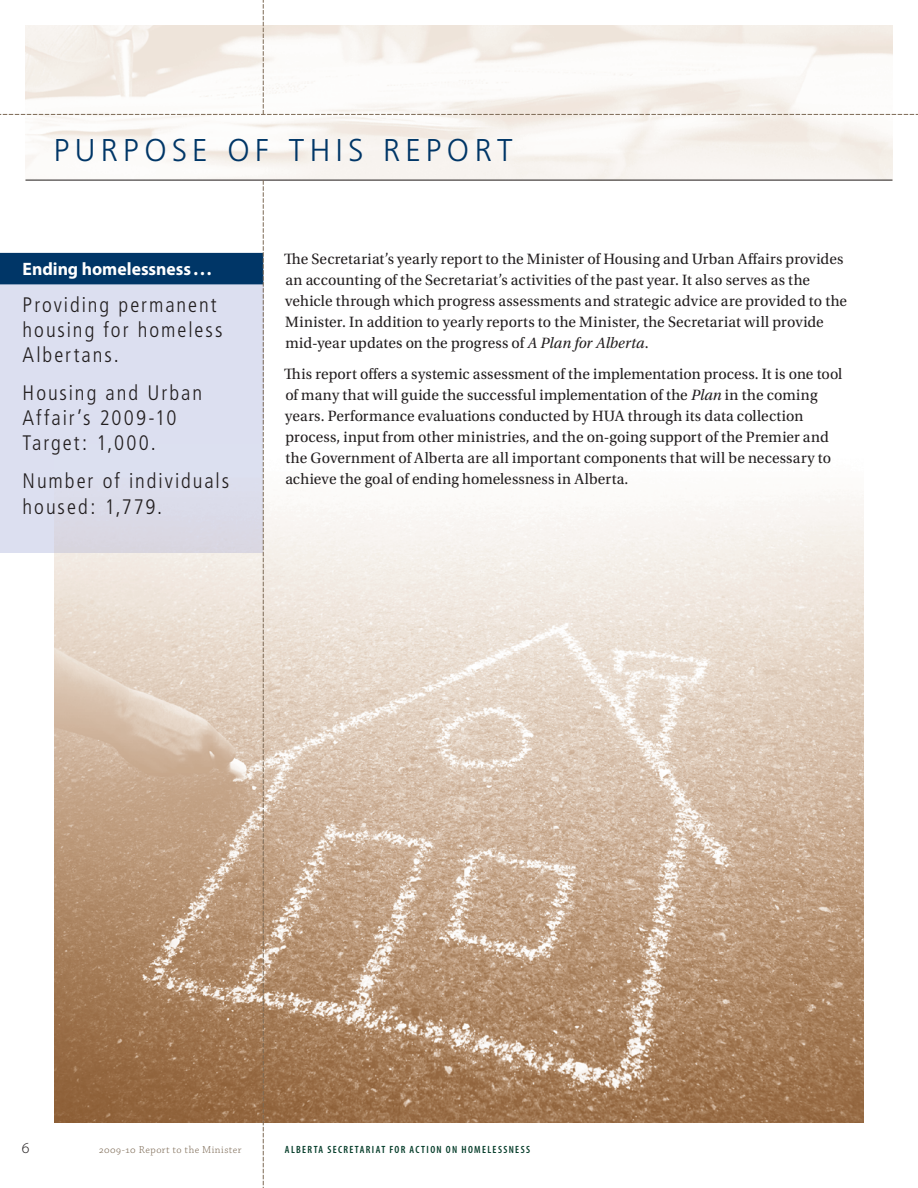
<style>
.page{position:relative;width:918px;height:1188px;background:#fff}
.page>*{position:absolute;margin:0;border:0;box-sizing:border-box;transform-origin:0 0}
._1_section_head{font:300 31.5px "Frutiger";letter-spacing:.175em;color:#003667}
.thin_bigger_side{font:300 condensed 21px/25.2px "Frutiger";letter-spacing:.09em;color:#231f20}
.ai-white_txt_in_blac{font:700 18px "Myriad Pro";color:#fff}
.t1{font:300 16.95px "Myriad Pro";color:#231f20}
.main_text{font:15.75px/21px "Utopia Std";letter-spacing:.005em;color:#231f20}
.t2{font:600 condensed 10.5px "Myriad Pro";letter-spacing:.13em;color:#073e2b}
.t3{font:300 10.5px "Chaparral Pro";letter-spacing:.05em;color:#7c6954}
.s1{font-style:italic}
</style>
<div class="page">
<hr style="left:26px;top:180px;width:866px;height:1px;background:#231f20">
<div style="left:0;top:270px;width:263px;height:283px;background:#dcdff0"></div>
<img style="left:54px;top:495px;width:810px;height:628px">
<img style="left:54px;top:445px;width:209px;height:108px">
<div style="left:0;top:253px;width:263px;height:31px;background:#003667"></div>
<svg style="left:263px;top:180px;width:1px;height:1008px"></svg>
<svg style="left:0;top:0;width:918px;height:115px"></svg>
<p class="_1_section_head" style="left:54px;top:132px;width:460px">PURPOSE OF THIS REPORT</p>
<p class="ai-white_txt_in_blac" style="left:23px;top:257px;width:190px">Ending homelessness ...</p>
<p class="thin_bigger_side" style="left:23px;top:292px;width:201px">Providing permanent housing for homeless<br>Albertans.</p>
<p class="thin_bigger_side" style="left:23px;top:380px;width:181px">Housing and Urban<br>Affair’s 2009‑10<br>Target: 1,000.</p>
<p class="thin_bigger_side" style="left:23px;top:469px;width:208px">Number of individuals housed: 1,779.</p>
<p class="main_text" style="left:284px;top:248px;width:564px">The Secretariat’s yearly report to the Minister of Housing and Urban Affairs provides an accounting of the Secretariat’s activities of the past year. It also serves as the vehicle through which progress assessments and strategic advice are provided to the Minister. In addition to yearly reports to the Minister, the Secretariat will provide mid‑year updates on the progress of <span class="s1">A Plan for Alberta</span>.</p>
<p class="main_text" style="left:284px;top:364px;width:560px">This report offers a systemic assessment of the implementation process. It is one tool of many that will guide the successful implementation of the <span class="s1">Plan</span> in the coming years. Performance evaluations conducted by HUA through its data collection process, input from other ministries, and the on‑going support of the Premier and the Government of Alberta are all important components that will be necessary to achieve the goal of ending homelessness in Alberta.</p>
<p class="t1" style="left:22px;top:1138px;width:10px">6</p>
<p class="t3" style="left:99px;top:1144px;width:144px">2009-10 Report to the Minister</p>
<p class="t2" style="left:285px;top:1143px;width:247px">ALBERTA SECRETARIAT FOR ACTION ON HOMELESSNESS</p>
</div>
